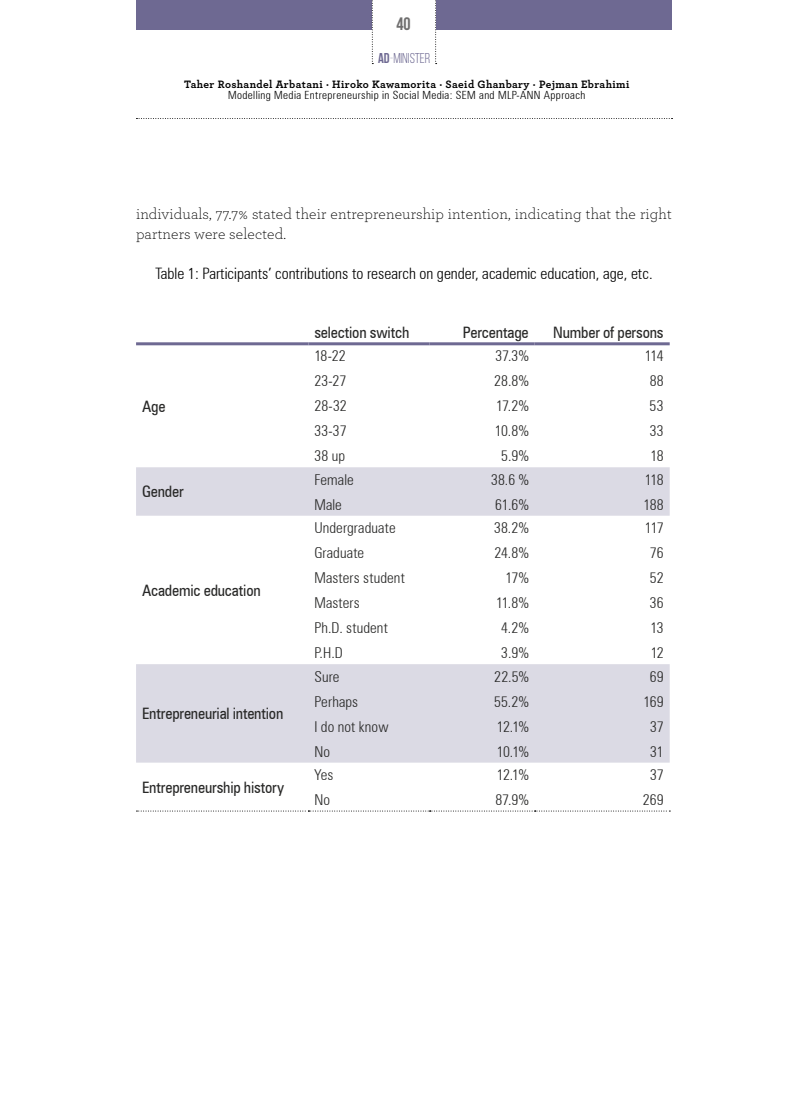
<style>
.page{position:relative;width:808px;height:1106px;background:#fff}
.page>*{position:absolute;margin:0;border:0;box-sizing:border-box;transform-origin:0 0}
.t1{font:700 18px "Bebas Neue";color:#706f6f}
.t2{font:condensed 15.75px "Zurich BT";letter-spacing:-.01em;color:#282827}
.t3{font:300 15.75px/19.5px "Archer Pro";letter-spacing:.01em;color:#000}
.t4{font:300 condensed 15.75px "Zurich BT";color:#000}
.t5{font:300 condensed 15px/25px "Zurich BT";letter-spacing:.005em;color:#282827}
.t6{font:300 condensed 15px/25px "Zurich BT";letter-spacing:-.04em;color:#282827;text-align:center}
.t7{font:300 condensed 15px/25px "Zurich BT";letter-spacing:-.015em;color:#282827;text-align:center}
.t8{font:14.25px "Bebas Neue";color:#6e6992}
.t9{font:700 11.25px "Archer Pro";letter-spacing:.035em;color:#000}
.t10{font:300 condensed 11.25px "Zurich BT";letter-spacing:.035em;color:#000}
.s1{font-weight:700}
.s2{font-weight:300}
</style>
<div class="page">
<svg style="left:136px;top:118px;width:536px;height:1px"></svg>
<div style="left:136px;top:0;width:236px;height:30px;background:#6e6992"></div>
<svg style="left:435px;top:0;width:2px;height:64px"></svg>
<svg style="left:372px;top:0;width:1px;height:64px"></svg>
<div style="left:436px;top:0;width:236px;height:30px;background:#6e6992"></div>
<svg style="left:136px;top:467px;width:534px;height:295px"></svg>
<svg style="left:136px;top:810px;width:534px;height:1px"></svg>
<hr style="left:136px;top:342px;width:172px;height:3px;background:#6e6992">
<hr style="left:308px;top:342px;width:122px;height:3px;background:#6e6992">
<hr style="left:430px;top:342px;width:105px;height:3px;background:#6e6992">
<hr style="left:535px;top:342px;width:135px;height:3px;background:#6e6992">
<p class="t1" style="left:396px;top:14px;width:16px">40</p>
<p class="t8" style="left:378px;top:51px;width:54px"><span class="s1">AD</span><span class="s2">-</span>MINISTER</p>
<p class="t9" style="left:184px;top:75px;width:447px">Taher Roshandel Arbatani · Hiroko Kawamorita · Saeid Ghanbary · Pejman Ebrahimi</p>
<p class="t10" style="left:228px;top:88px;width:359px">Modelling Media Entrepreneurship in Social Media: SEM and MLP-ANN Approach</p>
<p class="t3" style="left:136px;top:204px;width:537px">individuals, 77.7% stated their entrepreneurship intention, indicating that the right partners were selected.</p>
<p class="t4" style="left:155px;top:264px;width:499px">Table 1: Participants’ contributions to research on gender, academic education, age, etc.</p>
<p class="t2" style="left:142px;top:396px;width:25px">Age</p>
<p class="t2" style="left:142px;top:482px;width:43px">Gender</p>
<p class="t2" style="left:142px;top:581px;width:120px">Academic education</p>
<p class="t2" style="left:142px;top:704px;width:143px">Entrepreneurial intention</p>
<p class="t2" style="left:142px;top:777px;width:144px">Entrepreneurship history</p>
<p class="t2" style="left:314px;top:322px;width:96px">selection switch</p>
<p class="t2" style="left:463px;top:322px;width:67px">Percentage</p>
<p class="t2" style="left:553px;top:322px;width:112px">Number of persons</p>
<p class="t5" style="left:314px;top:343px;width:34px;text-align:justify">18-22<br>23-27<br>28-32<br>33-37<br>38 up</p>
<p class="t5" style="left:494px;top:343px;width:36px;text-align:center">37.3%<br>28.8%<br>17.2%<br>10.8%<br>5.9%</p>
<p class="t7" style="left:645px;top:343px;width:21px">114<br>88<br>53<br>33<br>18</p>
<p class="t5" style="left:314px;top:466px;width:41px">Female<br>Male</p>
<p class="t5" style="left:491px;top:466px;width:39px">38.6 %<br>61.6%</p>
<p class="t5" style="left:643px;top:466px;width:22px">118<br>188</p>
<p class="t5" style="left:314px;top:515px;width:92px">Undergraduate<br>Graduate<br>Masters student<br>Masters<br>Ph.D. student<br>P.H.D</p>
<p class="t5" style="left:494px;top:515px;width:36px;text-align:right">38.2%<br>24.8%<br>17%<br>11.8%<br>4.2%<br>3.9%</p>
<p class="t6" style="left:645px;top:515px;width:20px">117<br>76<br>52<br>36<br>13<br>12</p>
<p class="t5" style="left:314px;top:663px;width:76px">Sure<br>Perhaps<br>I do not know<br>No</p>
<p class="t5" style="left:494px;top:663px;width:36px;text-align:justify">22.5% 55.2% 12.1% 10.1%</p>
<p class="t5" style="left:643px;top:663px;width:22px;text-align:center">69<br>169<br>37<br>31</p>
<p class="t5" style="left:314px;top:762px;width:21px">Yes<br>No</p>
<p class="t5" style="left:495px;top:762px;width:35px">12.1%<br>87.9%</p>
<p class="t5" style="left:643px;top:762px;width:22px;text-align:center">37<br>269</p>
</div>
